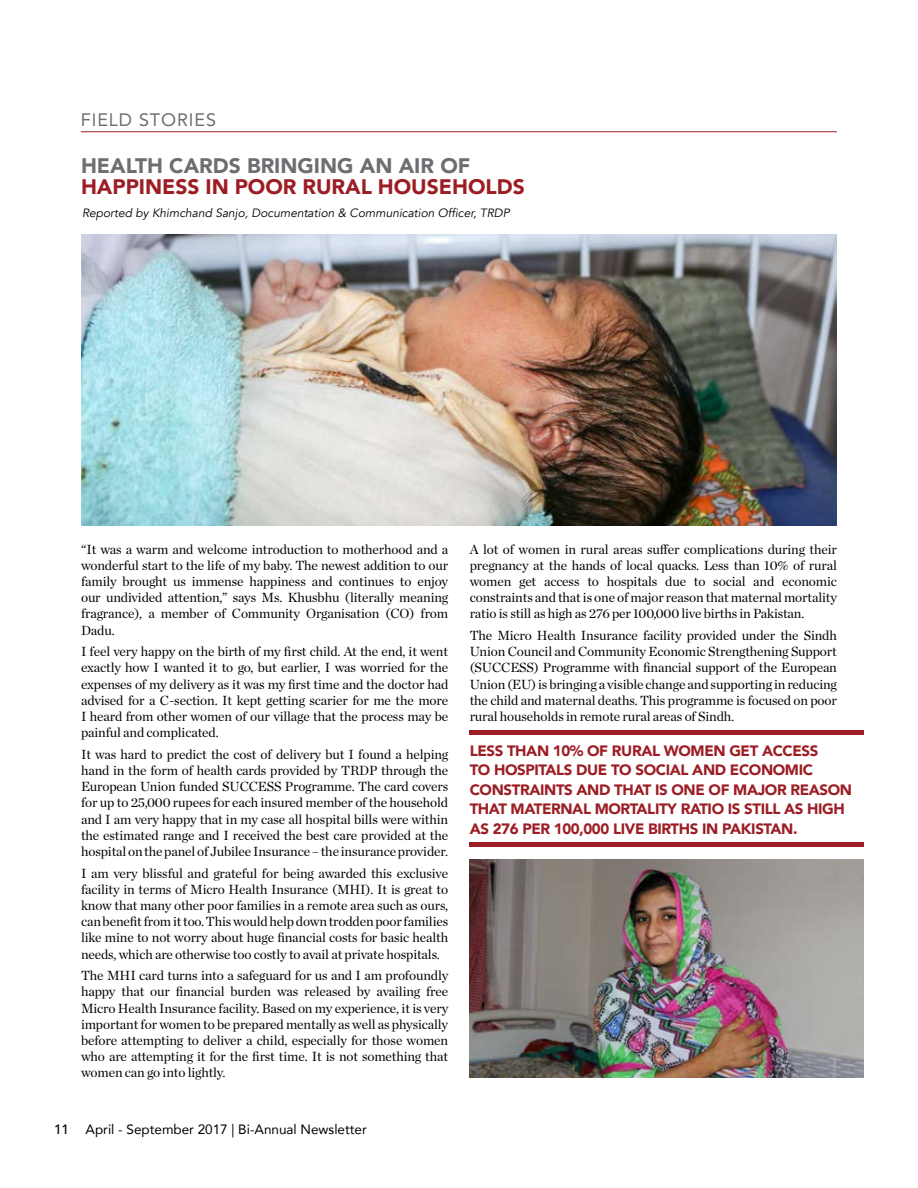
<style>
.page{position:relative;width:918px;height:1188px;background:#fff}
.page>*{position:absolute;margin:0;border:0;box-sizing:border-box;transform-origin:0 0}
.t1{font:900 21px "Avenir";color:#9c1d24}
.t2{font:900 21px "Avenir";color:#6d6e71}
.t3{font:18px "Avenir";letter-spacing:.05em;color:#6d6e71}
.t4{font:900 15px/19.5px "Avenir";letter-spacing:-.025em;color:#9c1d24}
.t5{font:13.5px/16.2px "Chronicle Deck";letter-spacing:-.01em;color:#000;text-align:justify}
.t6{font:13.5px "Avenir";color:#000}
.t7{font:italic 12px "Avenir";color:#000}
.s1{font-weight:500}
</style>
<div class="page">
<hr style="left:81px;top:131px;width:756px;height:1px;background:#9c1d24">
<img style="left:81px;top:234px;width:756px;height:292px">
<img style="left:470px;top:860px;width:394px;height:217px">
<hr style="left:470px;top:730px;width:394px;height:4px;background:#9c1d24">
<div style="left:470px;top:842px;width:394px;height:5px;background:#9c1d24"></div>
<h2 class="t3" style="left:81px;top:105px;width:137px">FIELD STORIES</h2>
<h1 class="t2" style="left:81px;top:148px;width:391px">HEALTH CARDS BRINGING AN AIR OF</h1>
<h1 class="t1" style="left:81px;top:169px;width:445px">HAPPINESS IN POOR RURAL HOUSEHOLDS</h1>
<p class="t7" style="left:82px;top:206px;width:429px">Reported by Khimchand Sanjo, Documentation &amp; Communication Officer, TRDP</p>
<p class="t5" style="left:81px;top:540px;width:369px">“It was a warm and welcome introduction to motherhood and a wonderful start to the life of my baby. The newest addition to our family brought us immense happiness and continues to enjoy our undivided attention,” says Ms. Khusbhu (literally meaning fragrance), a member of Community Organisation (CO) from Dadu.</p>
<p class="t5" style="left:81px;top:643px;width:369px">I feel very happy on the birth of my first child. At the end, it went exactly how I wanted it to go, but earlier, I was worried for the expenses of my delivery as it was my first time and the doctor had advised for a C-section. It kept getting scarier for me the more I heard from other women of our village that the process may be painful and complicated.</p>
<p class="t5" style="left:81px;top:745px;width:369px">It was hard to predict the cost of delivery but I found a helping hand in the form of health cards provided by TRDP through the European Union funded SUCCESS Programme. The card covers for up to 25,000 rupees for each insured member of the household and I am very happy that in my case all hospital bills were within the estimated range and I received the best care provided at the hospital on the panel of Jubilee Insurance – the insurance provider.</p>
<p class="t5" style="left:81px;top:864px;width:369px">I am very blissful and grateful for being awarded this exclusive facility in terms of Micro Health Insurance (MHI). It is great to know that many other poor families in a remote area such as ours, can benefit from it too. This would help down trodden poor families like mine to not worry about huge financial costs for basic health needs, which are otherwise too costly to avail at private hospitals.</p>
<p class="t5" style="left:81px;top:967px;width:369px">The MHI card turns into a safeguard for us and I am profoundly happy that our financial burden was released by availing free Micro Health Insurance facility. Based on my experience, it is very important for women to be prepared mentally as well as physically before attempting to deliver a child, especially for those women who are attempting it for the first time. It is not something that women can go into lightly.</p>
<p class="t6" style="left:54px;top:1118px;width:314px"><span class="s1">11</span> April - September 2017 | Bi-Annual Newsletter</p>
<p class="t5" style="left:470px;top:540px;width:369px">A lot of women in rural areas suffer complications during their pregnancy at the hands of local quacks. Less than 10% of rural women get access to hospitals due to social and economic constraints and that is one of major reason that maternal mortality ratio is still as high as 276 per 100,000 live births in Pakistan.</p>
<p class="t5" style="left:470px;top:626px;width:369px">The Micro Health Insurance facility provided under the Sindh Union Council and Community Economic Strengthening Support (SUCCESS) Programme with financial support of the European Union (EU) is bringing a visible change and supporting in reducing the child and maternal deaths. This programme is focused on poor rural households in remote rural areas of Sindh.</p>
<p class="t4" style="left:470px;top:740px;width:384px">LESS THAN 10% OF RURAL WOMEN GET ACCESS<br>TO HOSPITALS DUE TO SOCIAL AND ECONOMIC CONSTRAINTS AND THAT IS ONE OF MAJOR REASON THAT MATERNAL MORTALITY RATIO IS STILL AS HIGH AS 276 PER 100,000 LIVE BIRTHS IN PAKISTAN.</p>
</div>
